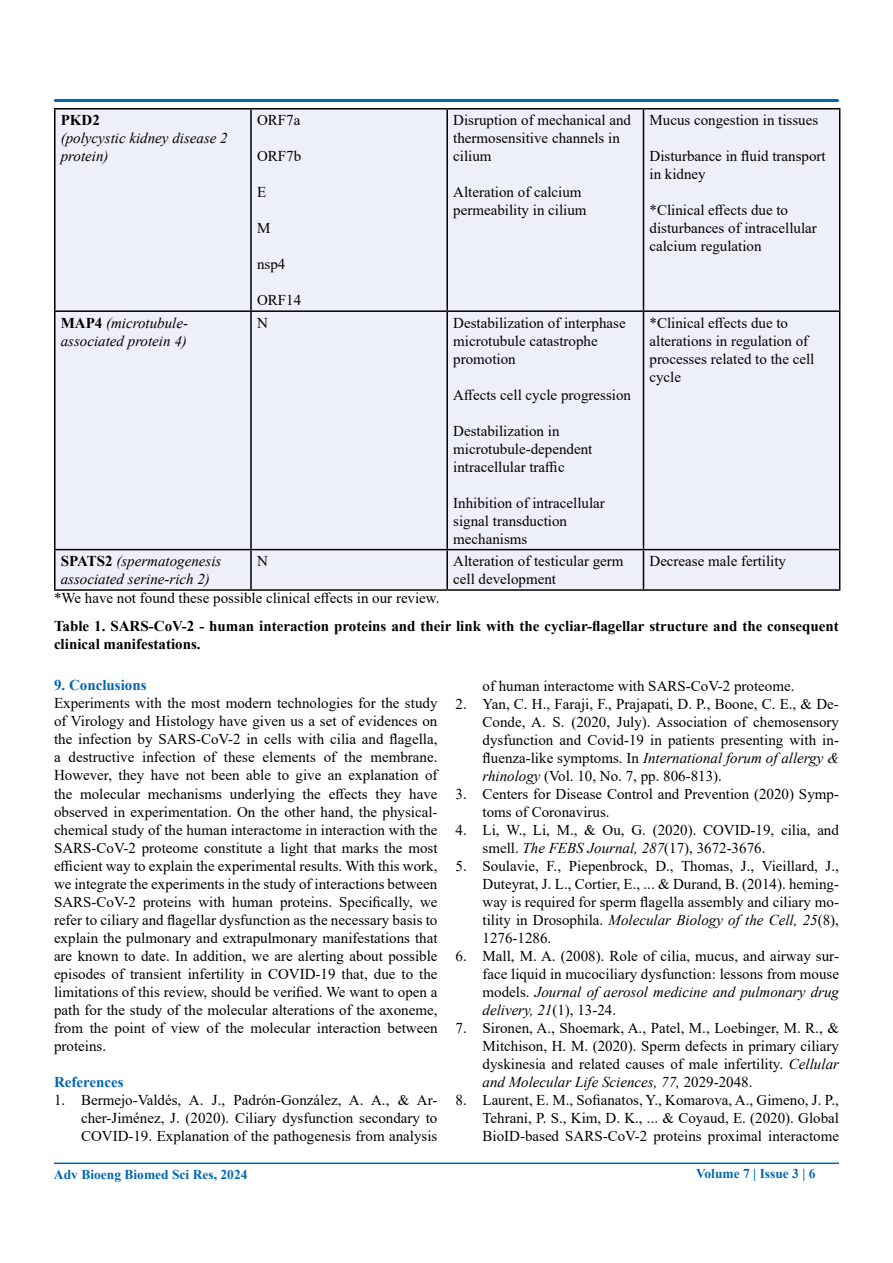
<style>
.page{position:relative;width:893px;height:1263px;background:#fff}
.page>*{position:absolute;margin:0;border:0;box-sizing:border-box;transform-origin:0 0}
.t1{font:15px/18px "Times New Roman";color:#000}
.t2{font:700 15px/18px "Times New Roman";color:#000}
.t3{font:italic 15px/18px "Times New Roman";color:#000}
.t4{font:700 15px "Times New Roman";color:#0066b3}
.t5{font:700 13.5px "Times New Roman";color:#0066b3}
.s1{font-weight:700;font-style:normal}
.s2{font-style:italic}
</style>
<div class="page">
<div style="left:54px;top:99px;width:785px;height:3px;border:2px solid #0066b3"></div>
<hr style="left:54px;top:1162px;width:785px;height:2px;background:#0066b3">
<div style="left:56px;top:110px;width:783px;height:479px;background:#eef0f9"></div>
<hr style="left:54px;top:108px;width:197px;height:2px;background:#000">
<hr style="left:54px;top:109px;width:2px;height:201px;background:#000">
<hr style="left:251px;top:108px;width:196px;height:2px;background:#000">
<hr style="left:250px;top:109px;width:2px;height:201px;background:#000">
<hr style="left:447px;top:108px;width:196px;height:2px;background:#000">
<hr style="left:446px;top:109px;width:2px;height:201px;background:#000">
<hr style="left:643px;top:108px;width:197px;height:2px;background:#000">
<hr style="left:643px;top:109px;width:1px;height:201px;background:#000">
<hr style="left:839px;top:109px;width:1px;height:201px;background:#000">
<hr style="left:54px;top:310px;width:197px;height:2px;background:#000">
<hr style="left:54px;top:312px;width:2px;height:237px;background:#000">
<hr style="left:251px;top:310px;width:196px;height:2px;background:#000">
<hr style="left:250px;top:312px;width:2px;height:237px;background:#000">
<hr style="left:447px;top:310px;width:196px;height:2px;background:#000">
<hr style="left:446px;top:312px;width:2px;height:237px;background:#000">
<hr style="left:643px;top:310px;width:197px;height:2px;background:#000">
<hr style="left:643px;top:312px;width:1px;height:237px;background:#000">
<hr style="left:839px;top:312px;width:1px;height:237px;background:#000">
<hr style="left:54px;top:549px;width:197px;height:1px;background:#000">
<hr style="left:54px;top:550px;width:2px;height:39px;background:#000">
<hr style="left:251px;top:549px;width:196px;height:1px;background:#000">
<hr style="left:250px;top:550px;width:2px;height:39px;background:#000">
<hr style="left:447px;top:549px;width:196px;height:1px;background:#000">
<hr style="left:446px;top:550px;width:2px;height:39px;background:#000">
<hr style="left:643px;top:549px;width:197px;height:1px;background:#000">
<hr style="left:643px;top:550px;width:1px;height:39px;background:#000">
<hr style="left:839px;top:550px;width:1px;height:39px;background:#000">
<hr style="left:54px;top:589px;width:197px;height:2px;background:#000">
<hr style="left:251px;top:589px;width:196px;height:2px;background:#000">
<hr style="left:447px;top:589px;width:196px;height:2px;background:#000">
<hr style="left:643px;top:589px;width:197px;height:2px;background:#000">
<p class="t2" style="left:61px;top:111px;width:41px">PKD2</p>
<p class="t3" style="left:61px;top:129px;width:169px">(polycystic kidney disease 2 protein)</p>
<p class="t1" style="left:257px;top:111px;width:45px">ORF7a</p>
<p class="t1" style="left:257px;top:147px;width:46px">ORF7b</p>
<p class="t1" style="left:257px;top:183px;width:11px">E</p>
<p class="t1" style="left:257px;top:219px;width:15px">M</p>
<p class="t1" style="left:257px;top:255px;width:30px">nsp4</p>
<p class="t1" style="left:257px;top:291px;width:46px">ORF14</p>
<p class="t1" style="left:453px;top:111px;width:179px">Disruption of mechanical and thermosensitive channels in cilium</p>
<p class="t1" style="left:453px;top:183px;width:135px">Alteration of calcium permeability in cilium</p>
<p class="t3" style="left:61px;top:313px;width:129px"><span class="s1">MAP4</span> (microtubule&shy;associated protein 4)</p>
<p class="t1" style="left:257px;top:313px;width:12px">N</p>
<p class="t1" style="left:453px;top:313px;width:174px">Destabilization of interphase microtubule catastrophe promotion</p>
<p class="t1" style="left:453px;top:385px;width:179px">Affects cell cycle progression</p>
<p class="t1" style="left:453px;top:421px;width:141px">Destabilization in microtubule-dependent intracellular traffic</p>
<p class="t1" style="left:453px;top:493px;width:153px">Inhibition of intracellular signal transduction mechanisms</p>
<p class="t1" style="left:649px;top:111px;width:170px">Mucus congestion in tissues</p>
<p class="t1" style="left:649px;top:147px;width:178px">Disturbance in fluid transport in kidney</p>
<p class="t1" style="left:649px;top:201px;width:169px">*Clinical effects due to disturbances of intracellular calcium regulation</p>
<p class="t1" style="left:649px;top:313px;width:166px">*Clinical effects due to alterations in regulation of processes related to the cell cycle</p>
<p class="t3" style="left:61px;top:552px;width:162px"><span class="s1">SPATS2</span> (spermatogenesis associated serine-rich 2)</p>
<p class="t1" style="left:257px;top:551px;width:12px">N</p>
<p class="t1" style="left:453px;top:551px;width:172px">Alteration of testicular germ cell development</p>
<p class="t1" style="left:649px;top:551px;width:138px">Decrease male fertility</p>
<p class="t1" style="left:54px;top:588px;width:387px">*We have not found these possible clinical effects in our review.</p>
<p class="t2" style="left:54px;top:617px;width:786px">Table 1. SARS-CoV-2 - human interaction proteins and their link with the cycliar-flagellar structure and the consequent clinical manifestations.</p>
<p class="t4" style="left:54px;top:675px;width:94px">9. Conclusions</p>
<p class="t1" style="left:54px;top:694px;width:385px;text-align:justify">Experiments with the most modern technologies for the study of Virology and Histology have given us a set of evidences on the infection by SARS-CoV-2 in cells with cilia and flagella, a destructive infection of these elements of the membrane.<br>However, they have not been able to give an explanation of the molecular mechanisms underlying the effects they have observed in experimentation. On the other hand, the physical&shy;chemical study of the human interactome in interaction with the SARS-CoV-2 proteome constitute a light that marks the most efficient way to explain the experimental results. With this work, we integrate the experiments in the study of interactions between SARS-CoV-2 proteins with human proteins. Specifically, we refer to ciliary and flagellar dysfunction as the necessary basis to explain the pulmonary and extrapulmonary manifestations that are known to date. In addition, we are alerting about possible episodes of transient infertility in COVID-19 that, due to the limitations of this review, should be verified. We want to open a path for the study of the molecular alterations of the axoneme, from the point of view of the molecular interaction between proteins.</p>
<p class="t4" style="left:54px;top:1071px;width:71px">References</p>
<p class="t1" style="left:81px;top:1090px;width:358px;text-align:justify;text-indent:-27px">1. Bermejo-Valdés, A. J., Padrón-González, A. A., &amp; Ar&shy;cher-Jiménez, J. (2020). Ciliary dysfunction secondary to COVID-19. Explanation of the pathogenesis from analysis</p>
<p class="t1" style="left:482px;top:676px;width:313px">of human interactome with SARS-CoV-2 proteome.</p>
<p class="t1" style="left:482px;top:694px;width:358px;text-align:justify;text-indent:-27px">2. Yan, C. H., Faraji, F., Prajapati, D. P., Boone, C. E., &amp; De-Conde, A. S. (2020, July). Association of chemosensory dysfunction and Covid‐19 in patients presenting with in&shy;fluenza‐like symptoms. In <span class="s2">International forum of allergy &amp; rhinology</span> (Vol. 10, No. 7, pp. 806-813).</p>
<p class="t1" style="left:482px;top:784px;width:358px;text-indent:-27px">3. Centers for Disease Control and Prevention (2020) Symp&shy;toms of Coronavirus.</p>
<p class="t1" style="left:482px;top:820px;width:358px;text-indent:-27px">4. Li, W., Li, M., &amp; Ou, G. (2020). COVID‐19, cilia, and smell. <span class="s2">The FEBS Journal, 287</span>(17), 3672-3676.</p>
<p class="t1" style="left:482px;top:856px;width:358px;text-align:justify;text-indent:-27px">5. Soulavie, F., Piepenbrock, D., Thomas, J., Vieillard, J., Duteyrat, J. L., Cortier, E., ... &amp; Durand, B. (2014). heming&shy;way is required for sperm flagella assembly and ciliary mo&shy;tility in Drosophila. <span class="s2">Molecular Biology of the Cell, 25</span>(8), 1276-1286.</p>
<p class="t1" style="left:482px;top:946px;width:358px;text-align:justify;text-indent:-27px">6. Mall, M. A. (2008). Role of cilia, mucus, and airway sur&shy;face liquid in mucociliary dysfunction: lessons from mouse models. <span class="s2">Journal of aerosol medicine and pulmonary drug delivery, 21</span>(1), 13-24.</p>
<p class="t1" style="left:482px;top:1018px;width:358px;text-align:justify;text-indent:-27px">7. Sironen, A., Shoemark, A., Patel, M., Loebinger, M. R., &amp; Mitchison, H. M. (2020). Sperm defects in primary ciliary dyskinesia and related causes of male infertility. <span class="s2">Cellular and Molecular Life Sciences, 77,</span> 2029-2048.</p>
<p class="t1" style="left:482px;top:1090px;width:358px;text-align:justify;text-indent:-27px">8. Laurent, E. M., Sofianatos, Y., Komarova, A., Gimeno, J. P., Tehrani, P. S., Kim, D. K., ... &amp; Coyaud, E. (2020). Global BioID-based SARS-CoV-2 proteins proximal interactome</p>
<p class="t5" style="left:54px;top:1165px;width:195px">Adv Bioeng Biomed Sci Res, 2024</p>
<p class="t5" style="left:696px;top:1163px;width:121px">Volume 7 | Issue 3 | 6</p>
</div>
